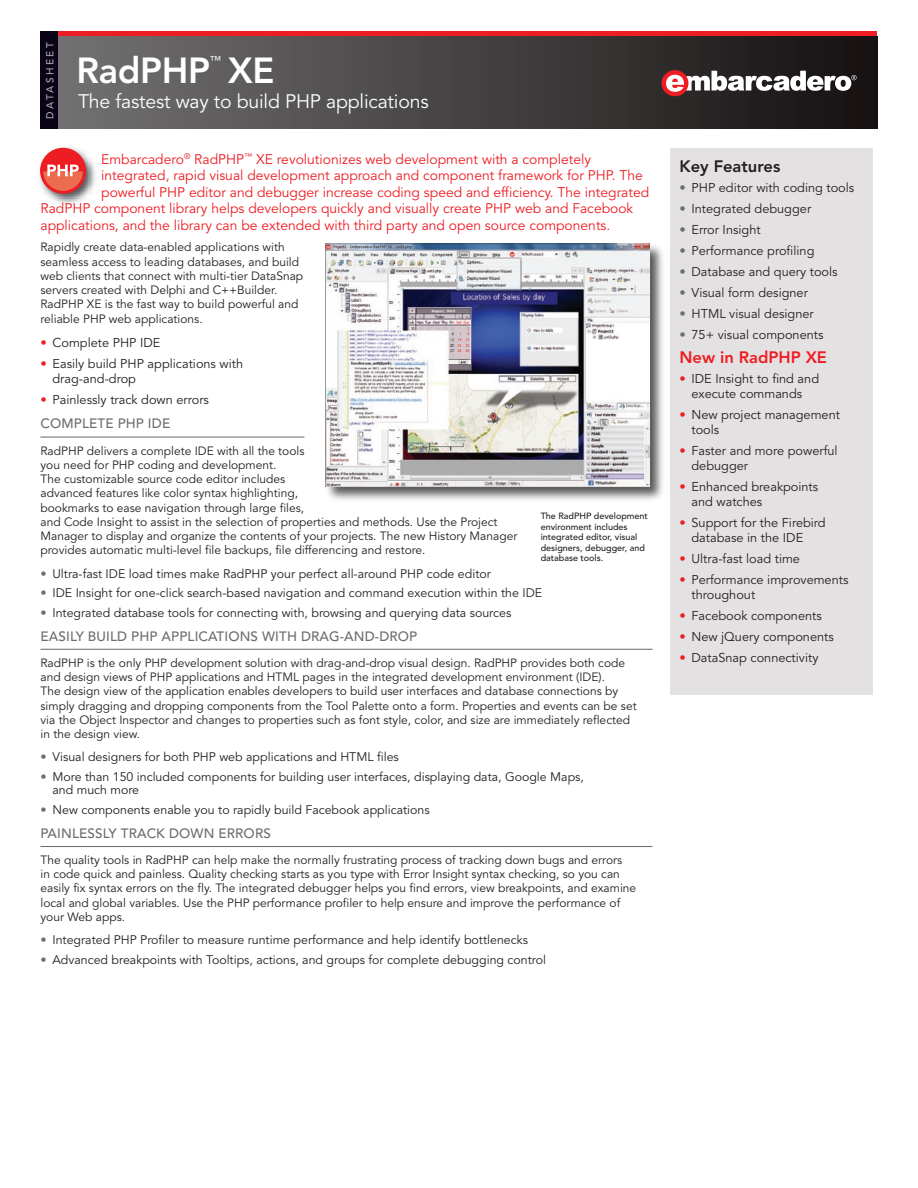
<style>
.page{position:relative;width:918px;height:1188px;background:#fff}
.page>*{position:absolute;margin:0;border:0;box-sizing:border-box;transform-origin:0 0}
.header_bar_-_title{font:800 36px "Avenir LT Std";letter-spacing:-.01em;color:#fff}
.header_bar_-_title-s{font:19.5px "Avenir";letter-spacing:-.01em;color:#fff}
.text_SideTopBold{font:800 16.5px "Avenir";color:#ee1d23}
.text_SideTopBold-2{font:800 16.5px "Avenir";color:#231f20}
.text_red{font:13.8px "Avenir";color:#ee1d23}
.text_-_header{font:500 13.5px "Avenir LT Std";letter-spacing:.01em;color:#6c6d70}
.Text_bulletsred{font:12.75px/15px "Avenir LT Std";color:#231f20}
.Text_bulletsgray{font:12.75px "Avenir LT Std";color:#231f20}
.Text_bulletsgray-2{font:12.3px/13.5px "Avenir LT Std";color:#231f20}
.t1{font:12.3px/19.5px "Avenir LT Std";color:#6c6d70}
.text_-_body{font:12px/14.2px "Avenir LT Std";color:#231f20}
.header_bar_-_title-2{font:11.4px "Avenir LT Std";color:#fff}
.t2{font:500 10.2px "Avenir LT Std";letter-spacing:.24em;color:#a8a9ad}
.t3{font:500 9px/10.5px "Avenir LT Std";color:#231f20}
.s1{color:#ee1d23}
.s2{color:#6c6d70}
</style>
<div class="page">
<div style="left:58px;top:36px;width:820px;height:93px;background:linear-gradient(to right,#737173,#161112)"></div>
<hr style="left:58px;top:32px;width:820px;height:4px;background:#ee1d23">
<div style="left:40px;top:32px;width:18px;height:97px;background:#0a0215"></div>
<div style="left:662px;top:70px;width:26px;height:26px;background:#ee1d23;border-radius:50%"></div>
<svg style="left:666px;top:71px;width:191px;height:21px"></svg>
<img style="left:39px;top:147px;width:57px;height:57px">
<div style="left:40px;top:148px;width:46px;height:46px;background:#ee1d23;border-radius:50%"></div>
<svg style="left:43px;top:165px;width:40px;height:26px"></svg>
<hr style="left:40px;top:437px;width:264px;height:1px;background:#6c6d70">
<hr style="left:40px;top:649px;width:612px;height:1px;background:#6c6d70">
<hr style="left:40px;top:846px;width:612px;height:1px;background:#6c6d70">
<div style="left:324px;top:242px;width:340px;height:260px;background:#231f20;opacity:.75"></div>
<img style="left:326px;top:244px;width:323px;height:242px">
<div style="left:670px;top:148px;width:203px;height:547px;background:#e4e1e3"></div>
<p class="t2" style="left:44px;top:119px;width:78px;rotate:-90deg">DATASHEET</p>
<p class="header_bar_-_title" style="left:76px;top:49px;width:135px">RadPHP</p>
<p class="header_bar_-_title-2" style="left:210px;top:54px;width:13px">™</p>
<p class="header_bar_-_title" style="left:228px;top:49px;width:48px">XE</p>
<p class="header_bar_-_title-s" style="left:78px;top:90px;width:352px">The fastest way to build PHP applications</p>
<p class="text_red" style="left:101px;top:151px;width:491px">Embarcadero<sup>®</sup> RadPHP<sup>™</sup> XE revolutionizes web development with a completely</p>
<p class="text_red" style="left:101px;top:167px;width:543px">integrated, rapid visual development approach and component framework for PHP. The</p>
<p class="text_red" style="left:101px;top:184px;width:550px">powerful PHP editor and debugger increase coding speed and efficiency. The integrated</p>
<p class="text_red" style="left:40px;top:200px;width:594px">RadPHP component library helps developers quickly and visually create PHP web and Facebook</p>
<p class="text_red" style="left:40px;top:217px;width:571px">applications, and the library can be extended with third party and open source components.</p>
<p class="text_-_body" style="left:40px;top:240px;width:264px">Rapidly create data-enabled applications with seamless access to leading databases, and build web clients that connect with multi-tier DataSnap servers created with Delphi and C++Builder.<br>RadPHP XE is the fast way to build powerful and reliable PHP web applications.</p>
<p class="Text_bulletsred" style="left:40px;top:336px;width:121px"><span class="s1">•</span> Complete PHP IDE</p>
<p class="Text_bulletsred" style="left:52px;top:357px;width:192px;text-indent:-12px"><span class="s1">•</span> Easily build PHP applications with drag-and-drop</p>
<p class="Text_bulletsred" style="left:40px;top:393px;width:170px"><span class="s1">•</span> Painlessly track down errors</p>
<p class="text_-_header" style="left:40px;top:416px;width:131px">COMPLETE PHP IDE</p>
<p class="text_-_body" style="left:40px;top:444px;width:478px">RadPHP delivers a complete IDE with all the tools<br>you need for PHP coding and development.<br>The customizable source code editor includes<br>advanced features like color syntax highlighting,<br>bookmarks to ease navigation through large files,<br>and Code Insight to assist in the selection of properties and methods. Use the Project Manager to display and organize the contents of your projects. The new History Manager provides automatic multi-level file backups, file differencing and restore.</p>
<p class="Text_bulletsgray-2" style="left:52px;top:567px;width:440px">Ultra-fast IDE load times make RadPHP your perfect all-around PHP code editor</p>
<p class="Text_bulletsgray-2" style="left:52px;top:586px;width:491px">IDE Insight for one-click search-based navigation and command execution within the IDE</p>
<p class="Text_bulletsgray-2" style="left:52px;top:606px;width:460px">Integrated database tools for connecting with, browsing and querying data sources</p>
<p class="text_-_header" style="left:40px;top:628px;width:378px">EASILY BUILD PHP APPLICATIONS WITH DRAG-AND-DROP</p>
<p class="text_-_body" style="left:40px;top:656px;width:598px">RadPHP is the only PHP development solution with drag-and-drop visual design. RadPHP provides both code and design views of PHP applications and HTML pages in the integrated development environment (IDE).<br>The design view of the application enables developers to build user interfaces and database connections by simply dragging and dropping components from the Tool Palette onto a form. Properties and events can be set via the Object Inspector and changes to properties such as font style, color, and size are immediately reflected in the design view.</p>
<p class="Text_bulletsgray-2" style="left:52px;top:751px;width:348px">Visual designers for both PHP web applications and HTML files</p>
<p class="Text_bulletsgray-2" style="left:52px;top:770px;width:533px">More than 150 included components for building user interfaces, displaying data, Google Maps, and much more</p>
<p class="Text_bulletsgray-2" style="left:52px;top:803px;width:379px">New components enable you to rapidly build Facebook applications</p>
<p class="text_-_header" style="left:40px;top:825px;width:232px">PAINLESSLY TRACK DOWN ERRORS</p>
<p class="text_-_body" style="left:40px;top:853px;width:597px">The quality tools in RadPHP can help make the normally frustrating process of tracking down bugs and errors<br>in code quick and painless. Quality checking starts as you type with Error Insight syntax checking, so you can easily fix syntax errors on the fly. The integrated debugger helps you find errors, view breakpoints, and examine local and global variables. Use the PHP performance profiler to help ensure and improve the performance of your Web apps.</p>
<p class="Text_bulletsgray-2" style="left:52px;top:934px;width:477px">Integrated PHP Profiler to measure runtime performance and help identify bottlenecks</p>
<p class="Text_bulletsgray-2" style="left:52px;top:953px;width:495px">Advanced breakpoints with Tooltips, actions, and groups for complete debugging control</p>
<p class="t3" style="left:541px;top:511px;width:109px">The RadPHP development environment includes integrated editor, visual designers, debugger, and database tools.</p>
<p class="t1" style="left:40px;top:564px;width:8px;text-align:justify">• • •</p>
<p class="t1" style="left:40px;top:748px;width:8px">• •</p>
<p class="t1" style="left:40px;top:800px;width:8px">•</p>
<p class="t1" style="left:40px;top:931px;width:8px">• •</p>
<p class="text_SideTopBold-2" style="left:680px;top:156px;width:102px">Key Features</p>
<p class="Text_bulletsgray" style="left:680px;top:180px;width:176px"><span class="s2">•</span> PHP editor with coding tools</p>
<p class="Text_bulletsgray" style="left:680px;top:201px;width:133px"><span class="s2">•</span> Integrated debugger</p>
<p class="Text_bulletsgray" style="left:680px;top:222px;width:83px"><span class="s2">•</span> Error Insight</p>
<p class="Text_bulletsgray" style="left:680px;top:243px;width:136px"><span class="s2">•</span> Performance profiling</p>
<p class="Text_bulletsgray" style="left:680px;top:264px;width:160px"><span class="s2">•</span> Database and query tools</p>
<p class="Text_bulletsgray" style="left:680px;top:285px;width:130px"><span class="s2">•</span> Visual form designer</p>
<p class="Text_bulletsgray" style="left:680px;top:306px;width:136px"><span class="s2">•</span> HTML visual designer</p>
<p class="Text_bulletsgray" style="left:680px;top:327px;width:146px"><span class="s2">•</span> 75+ visual components</p>
<p class="text_SideTopBold" style="left:680px;top:347px;width:149px">New in RadPHP XE</p>
<p class="Text_bulletsred" style="left:680px;top:372px;width:141px;text-align:center"><span class="s1">•</span> IDE Insight to find and execute commands</p>
<p class="Text_bulletsred" style="left:692px;top:408px;width:150px;text-indent:-12px"><span class="s1">•</span> New project management tools</p>
<p class="Text_bulletsred" style="left:692px;top:444px;width:148px;text-indent:-12px"><span class="s1">•</span> Faster and more powerful debugger</p>
<p class="Text_bulletsred" style="left:692px;top:480px;width:128px;text-indent:-12px"><span class="s1">•</span> Enhanced breakpoints and watches</p>
<p class="Text_bulletsred" style="left:692px;top:516px;width:136px;text-indent:-12px"><span class="s1">•</span> Support for the Firebird database in the IDE</p>
<p class="Text_bulletsred" style="left:680px;top:552px;width:122px"><span class="s1">•</span> Ultra-fast load time</p>
<p class="Text_bulletsred" style="left:692px;top:573px;width:159px;text-indent:-12px"><span class="s1">•</span> Performance improvements throughout</p>
<p class="Text_bulletsred" style="left:680px;top:609px;width:144px"><span class="s1">•</span> Facebook components</p>
<p class="Text_bulletsred" style="left:680px;top:630px;width:156px"><span class="s1">•</span> New jQuery components</p>
<p class="Text_bulletsred" style="left:680px;top:651px;width:141px"><span class="s1">•</span> DataSnap connectivity</p>
</div>
